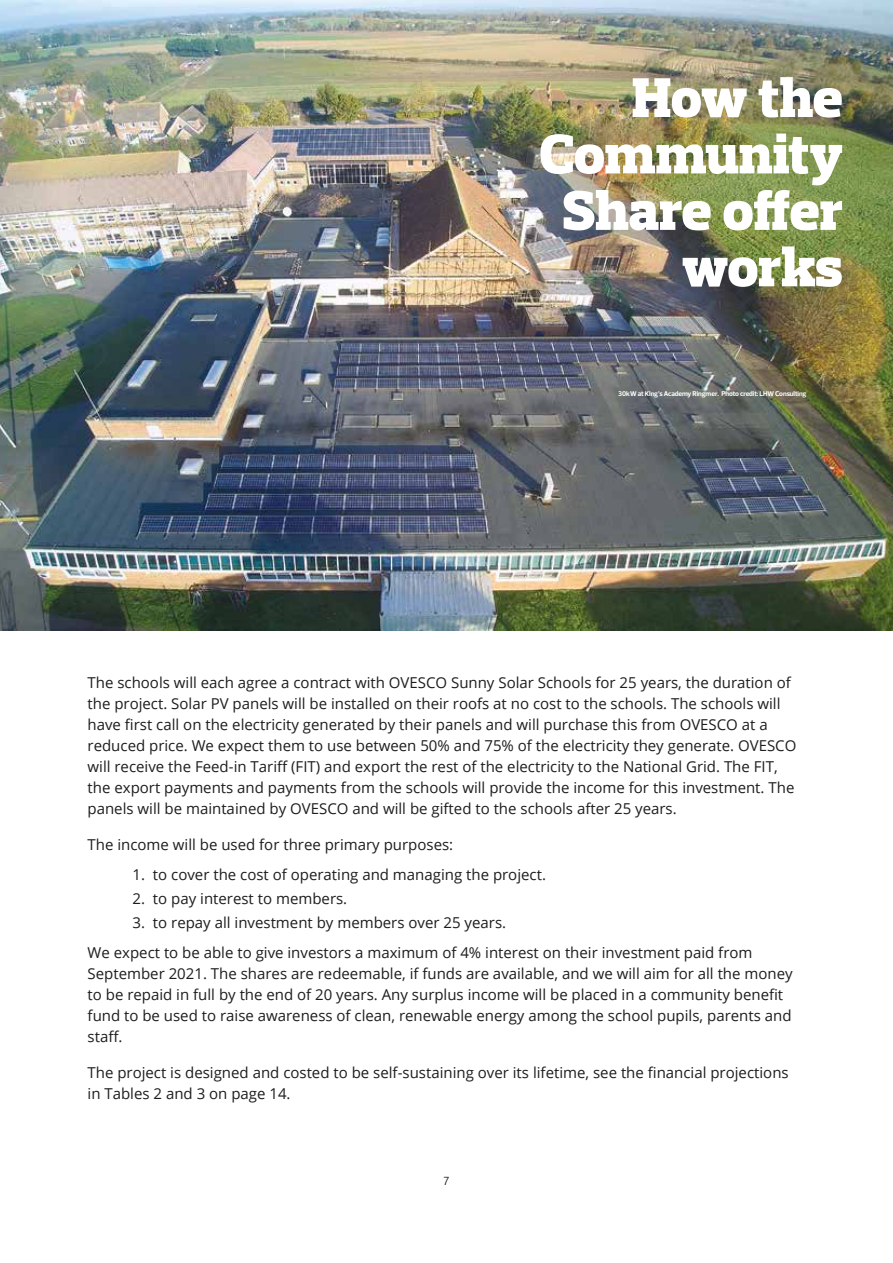
<style>
.page{position:relative;width:893px;height:1263px;background:#fff}
.page>*{position:absolute;margin:0;border:0;box-sizing:border-box;transform-origin:0 0}
.t1{font:900 57px/56.4px "Prelo Slab";letter-spacing:-.005em;color:#fff;text-align:right}
.t2{font:15px/21px "Open Sans";color:#1d1d1b}
.t3{font:12px "Prelo";color:#1d1d1b}
.t4{font:700 7.05px "Prelo";letter-spacing:-.01em;color:#fff}
</style>
<div class="page">
<img style="left:0;top:0;width:893px;height:631px">
<h1 class="t1" style="left:539px;top:69px;width:305px">How the<br>Community<br>Share offer works</h1>
<p class="t4" style="left:618px;top:390px;width:190px">30kW at King’s Academy Ringmer. Photo credit: LHW Consulting</p>
<p class="t2" style="left:88px;top:672px;width:710px">The schools will each agree a contract with OVESCO Sunny Solar Schools for 25 years, the duration of the project. Solar PV panels will be installed on their roofs at no cost to the schools. The schools will have first call on the electricity generated by their panels and will purchase this from OVESCO at a reduced price. We expect them to use between 50% and 75% of the electricity they generate. OVESCO will receive the Feed-in Tariff (FIT) and export the rest of the electricity to the National Grid. The FIT, the export payments and payments from the schools will provide the income for this investment. The panels will be maintained by OVESCO and will be gifted to the schools after 25 years.</p>
<p class="t2" style="left:88px;top:834px;width:367px">The income will be used for three primary purposes:</p>
<p class="t2" style="left:133px;top:864px;width:415px">1. to cover the cost of operating and managing the project.</p>
<p class="t2" style="left:133px;top:888px;width:216px">2. to pay interest to members.</p>
<p class="t2" style="left:88px;top:907px;width:666px;line-height:30px;text-indent:45px">3. to repay all investment by members over 25 years.<br>We expect to be able to give investors a maximum of 4% interest on their investment paid from</p>
<p class="t2" style="left:88px;top:963px;width:707px">September 2021. The shares are redeemable, if funds are available, and we will aim for all the money to be repaid in full by the end of 20 years. Any surplus income will be placed in a community benefit fund to be used to raise awareness of clean, renewable energy among the school pupils, parents and staff.</p>
<p class="t2" style="left:88px;top:1062px;width:703px">The project is designed and costed to be self-sustaining over its lifetime, see the financial projections in Tables 2 and 3 on page 14.</p>
<p class="t3" style="left:443px;top:1173px;width:7px">7</p>
</div>
